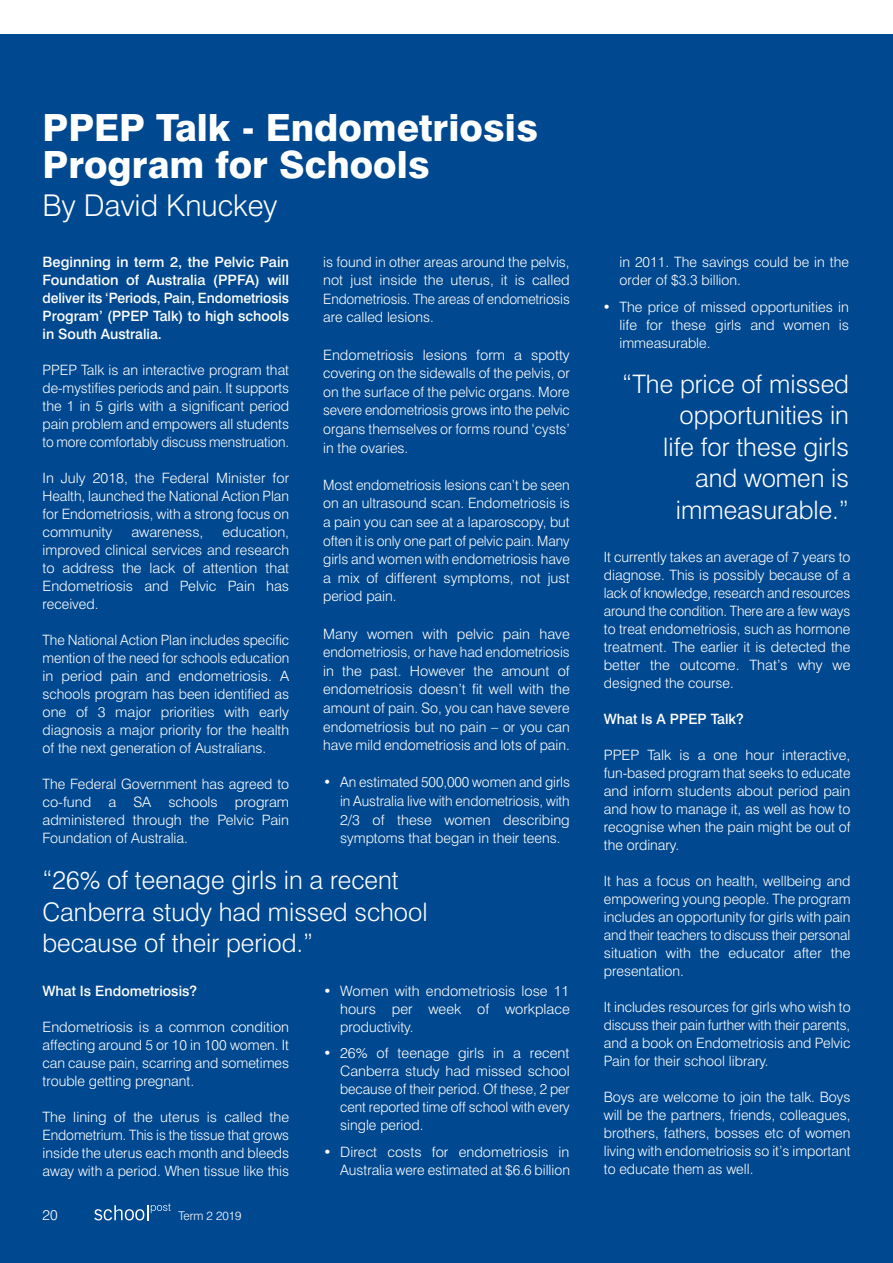
<style>
.page{position:relative;width:893px;height:1263px;background:#fff}
.page>*{position:absolute;margin:0;border:0;box-sizing:border-box;transform-origin:0 0}
.t1{font:800 37.5px/37.5px "Swiss 721 BT";color:#fff}
.t2{font:300 30px "Swiss 721 BT";color:#fff}
.t3{font:300 25.5px/31.5px "Swiss 721 BT";color:#fff}
.t4{font:300 14.25px/18px "Swiss 721 BT";color:#fff;text-align:justify}
.t5{font:500 14.25px/18px "Swiss 721 BT";color:#fff;text-align:justify}
.t6{font:300 12px "Swiss 721 BT";color:#fff}
</style>
<div class="page">
<div style="left:0;top:34px;width:893px;height:1229px;background:#004990"></div>
<svg style="left:94px;top:1203px;width:77px;height:17px"></svg>
<h1 class="t1" style="left:43px;top:108px;width:497px">PPEP Talk - Endometriosis<br>Program for Schools</h1>
<h2 class="t2" style="left:43px;top:187px;width:237px">By David Knuckey</h2>
<p class="t5" style="left:43px;top:252px;width:248px">Beginning in term 2, the Pelvic Pain Foundation of Australia (PPFA) will deliver its ‘Periods, Pain, Endometriosis Program’ (PPEP Talk) to high schools in South Australia.</p>
<p class="t4" style="left:43px;top:360px;width:248px">PPEP Talk is an interactive program that de-mystifies periods and pain. It supports the 1 in 5 girls with a significant period pain problem and empowers all students to more comfortably discuss menstruation.</p>
<p class="t4" style="left:43px;top:468px;width:248px">In July 2018, the Federal Minister for Health, launched the National Action Plan for Endometriosis, with a strong focus on community</p>
<p class="t4" style="left:43px;top:522px;width:248px;text-indent:180px">education, improved clinical services and research to address the lack of attention that Endometriosis and Pelvic Pain has received.</p>
<p class="t4" style="left:43px;top:630px;width:248px">The National Action Plan includes specific mention of the need for schools education in period pain and endometriosis. A schools program has been identified as one of 3 major priorities with early diagnosis a major priority for the health of the next generation of Australians.</p>
<p class="t4" style="left:43px;top:774px;width:248px">The Federal Government has agreed to co-fund a SA schools program administered through the Pelvic Pain Foundation of Australia.</p>
<p class="t4" style="left:131px;top:522px;width:74px">awareness,</p>
<p class="t4" style="left:323px;top:252px;width:248px;line-height:18.6px">is found in other areas around the pelvis, not just inside the uterus, it is called Endometriosis. The areas of endometriosis are called lesions.</p>
<p class="t4" style="left:323px;top:345px;width:248px;line-height:18.6px">Endometriosis lesions form a spotty covering on the sidewalls of the pelvis, or on the surface of the pelvic organs. More severe endometriosis grows into the pelvic organs themselves or forms round ‘cysts’ in the ovaries.</p>
<p class="t4" style="left:323px;top:475px;width:248px;line-height:18.6px">Most endometriosis lesions can’t be seen on an ultrasound scan. Endometriosis is a pain you can see at a laparoscopy, but often it is only one part of pelvic pain. Many girls and women with endometriosis have a mix of different symptoms, not just period pain.</p>
<p class="t4" style="left:323px;top:624px;width:248px;line-height:18.6px">Many women with pelvic pain have endometriosis, or have had endometriosis in the past. However the amount of endometriosis doesn’t fit well with the amount of pain. So, you can have severe endometriosis but no pain – or you can have mild endometriosis and lots of pain.</p>
<p class="t4" style="left:340px;top:773px;width:231px;line-height:18.6px;text-indent:-17px">• An estimated 500,000 women and girls in Australia live with endometriosis, with 2/3 of these women describing symptoms that began in their teens.</p>
<h3 class="t3" style="left:43px;top:864px;width:387px">“26% of teenage girls in a recent<br>Canberra study had missed school because of their period.”</h3>
<p class="t4" style="left:340px;top:982px;width:231px;text-indent:-17px">• Women with endometriosis lose 11 hours per week of workplace productivity.</p>
<p class="t4" style="left:340px;top:1044px;width:231px;text-indent:-17px">• 26% of teenage girls in a recent Canberra study had missed school because of their period. Of these, 2 per cent reported time off school with every single period.</p>
<p class="t4" style="left:323px;top:1143px;width:248px;text-align:right">• Direct costs for endometriosis in<br>Australia were estimated at $6.6 billion</p>
<p class="t5" style="left:43px;top:982px;width:156px">What Is Endometriosis?</p>
<p class="t4" style="left:43px;top:1018px;width:248px">Endometriosis is a common condition affecting around 5 or 10 in 100 women. It can cause pain, scarring and sometimes trouble getting pregnant.</p>
<p class="t4" style="left:43px;top:1108px;width:248px">The lining of the uterus is called the Endometrium. This is the tissue that grows inside the uterus each month and bleeds away with a period. When tissue like this</p>
<p class="t4" style="left:43px;top:1205px;width:17px">20</p>
<p class="t6" style="left:179px;top:1209px;width:65px">Term 2 2019</p>
<p class="t4" style="left:619px;top:253px;width:231px">in 2011. The savings could be in the order of $3.3 billion.</p>
<p class="t4" style="left:619px;top:298px;width:231px;text-indent:-17px">• The price of missed opportunities in life for these girls and women is immeasurable.</p>
<h3 class="t3" style="left:622px;top:367px;width:228px;text-align:right">“The price of missed opportunities in<br>life for these girls and women is immeasurable.”</h3>
<p class="t4" style="left:604px;top:547px;width:248px">It currently takes an average of 7 years to diagnose. This is possibly because of a lack of knowledge, research and resources around the condition. There are a few ways to treat endometriosis, such as hormone treatment. The earlier it is detected the better the outcome. That’s why we designed the course.</p>
<p class="t5" style="left:604px;top:709px;width:142px">What Is A PPEP Talk?</p>
<p class="t4" style="left:604px;top:745px;width:248px">PPEP Talk is a one hour interactive, fun-based program that seeks to educate and inform students about period pain and how to manage it, as well as how to recognise when the pain might be out of the ordinary.</p>
<p class="t4" style="left:604px;top:871px;width:248px">It has a focus on health, wellbeing and empowering young people. The program includes an opportunity for girls with pain and their teachers to discuss their personal situation with the educator after the presentation.</p>
<p class="t4" style="left:604px;top:997px;width:248px">It includes resources for girls who wish to discuss their pain further with their parents, and a book on Endometriosis and Pelvic Pain for their school library.</p>
<p class="t4" style="left:604px;top:1087px;width:248px">Boys are welcome to join the talk. Boys will be the partners, friends, colleagues, brothers, fathers, bosses etc of women living with endometriosis so it’s important to educate them as well.</p>
</div>
